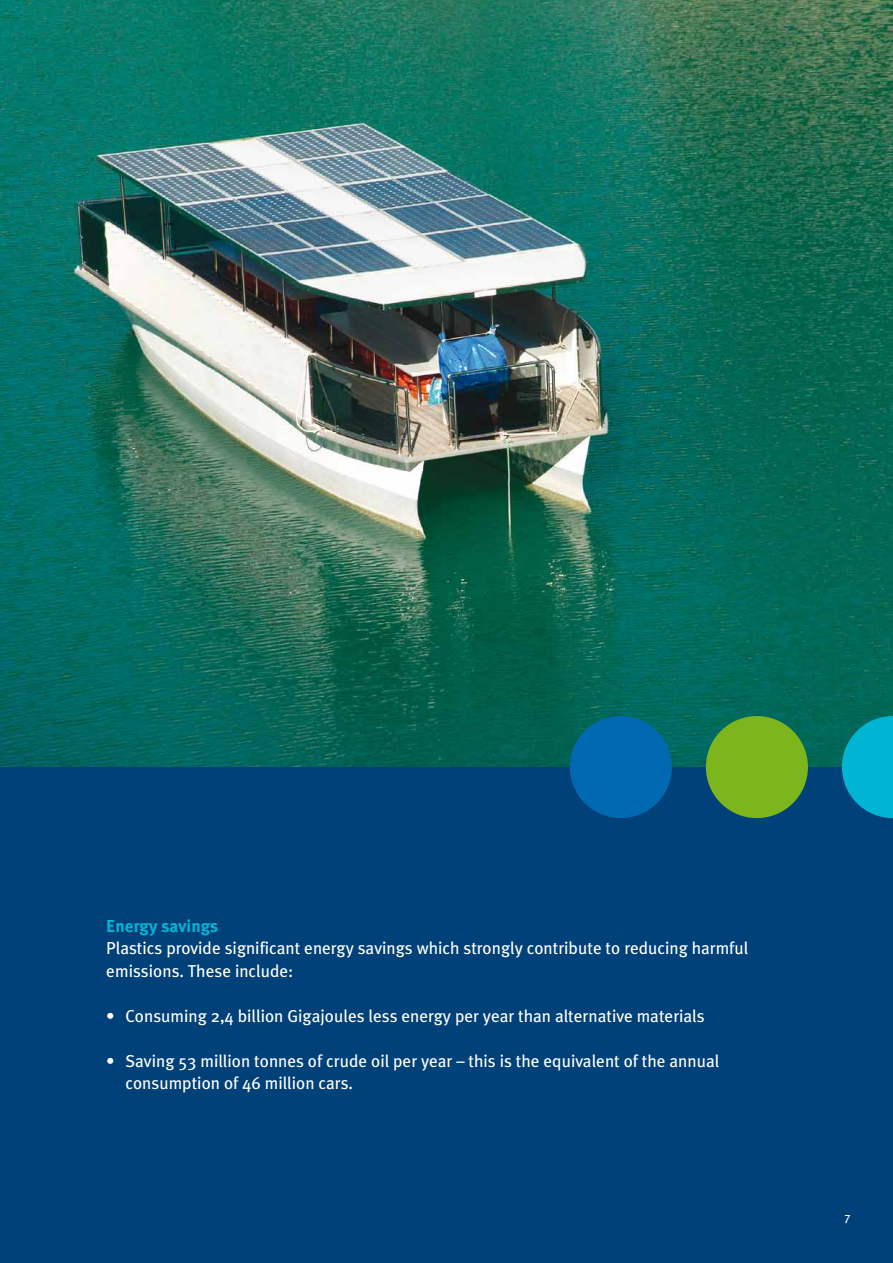
<style>
.page{position:relative;width:893px;height:1263px;background:#fff}
.page>*{position:absolute;margin:0;border:0;box-sizing:border-box;transform-origin:0 0}
.t1{font:17.25px/22.5px "Meta Plus";color:#fff}
.t2{font:700 17.25px "Meta Plus";color:#00b5d4}
.t3{font:12px "Meta Plus";color:#fff}
</style>
<div class="page">
<img style="left:0;top:0;width:893px;height:767px">
<div style="left:0;top:767px;width:893px;height:496px;background:#004179"></div>
<div style="left:570px;top:716px;width:102px;height:102px;background:#0069b2;border-radius:50%"></div>
<div style="left:706px;top:716px;width:102px;height:102px;background:#7db61c;border-radius:50%"></div>
<svg style="left:842px;top:716px;width:51px;height:102px;background:#00a0bd"></svg>
<p class="t2" style="left:106px;top:916px;width:114px">Energy savings</p>
<p class="t1" style="left:106px;top:937px;width:643px">Plastics provide significant energy savings which strongly contribute to reducing harmful emissions. These include:</p>
<p class="t1" style="left:106px;top:1004px;width:600px">• Consuming 2,4 billion Gigajoules less energy per year than alternative materials</p>
<p class="t1" style="left:125px;top:1049px;width:595px;text-indent:-19px">• Saving 53 million tonnes of crude oil per year – this is the equivalent of the annual consumption of 46 million cars.</p>
<p class="t3" style="left:844px;top:1209px;width:8px">7</p>
</div>
